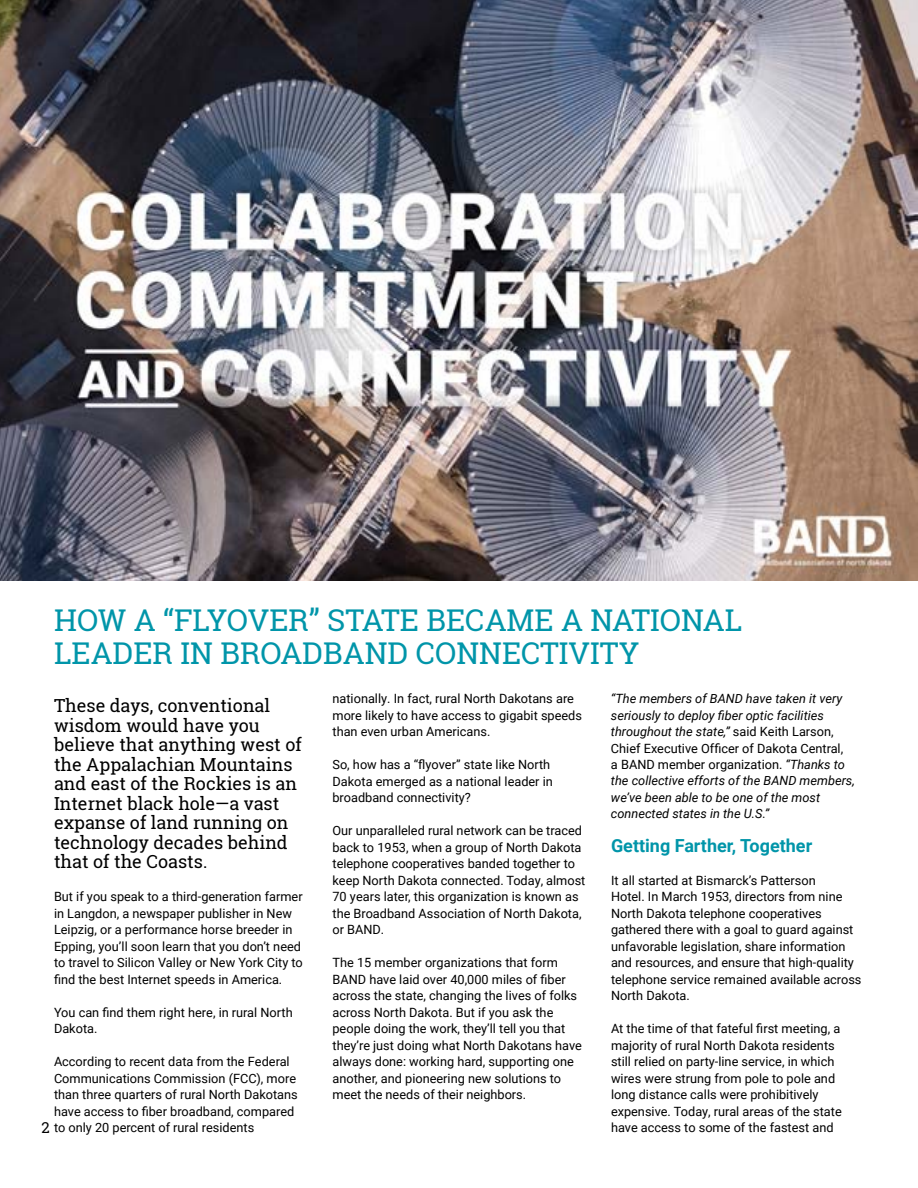
<style>
.page{position:relative;width:918px;height:1188px;background:#fff}
.page>*{position:absolute;margin:0;border:0;box-sizing:border-box;transform-origin:0 0}
.t1{font:30px/33px "Roboto Slab";color:#0095a9}
.t2{font:18px/19.5px "Roboto Slab";color:#000}
.t3{font:700 18px "Roboto";color:#0095a9}
.t4{font:15px "Roboto Slab";color:#000}
.t5{font:12.75px/16.5px "Roboto";color:#000}
.t6{font:italic 12.75px/16.5px "Roboto";color:#000}
.s1{font-style:normal}
</style>
<div class="page">
<img style="left:0;top:0;width:918px;height:580px">
<h1 class="t1" style="left:54px;top:603px;width:690px">HOW A “FLYOVER” STATE BECAME A NATIONAL<br>LEADER IN BROADBAND CONNECTIVITY</h1>
<h2 class="t2" style="left:54px;top:696px;width:249px">These days, conventional wisdom would have you believe that anything west of the Appalachian Mountains and east of the Rockies is an<br>Internet black hole—a vast expanse of land running on technology decades behind that of the Coasts.</h2>
<p class="t5" style="left:54px;top:888px;width:250px">But if you speak to a third-generation farmer in Langdon, a newspaper publisher in New Leipzig, or a performance horse breeder in Epping, you’ll soon learn that you don’t need to travel to Silicon Valley or New York City to find the best Internet speeds in America.</p>
<p class="t5" style="left:54px;top:1004px;width:240px">You can find them right here, in rural North<br>Dakota.</p>
<p class="t5" style="left:54px;top:1053px;width:245px">According to recent data from the Federal Communications Commission (FCC), more than three quarters of rural North Dakotans have access to fiber broadband, compared to only 20 percent of rural residents</p>
<p class="t4" style="left:41px;top:1117px;width:10px">2</p>
<p class="t5" style="left:332px;top:690px;width:251px">nationally. In fact, rural North Dakotans are more likely to have access to gigabit speeds than even urban Americans.</p>
<p class="t5" style="left:332px;top:756px;width:222px">So, how has a “flyover” state like North<br>Dakota emerged as a national leader in broadband connectivity?</p>
<p class="t5" style="left:332px;top:822px;width:254px">Our unparalleled rural network can be traced back to 1953, when a group of North Dakota telephone cooperatives banded together to keep North Dakota connected. Today, almost 70 years later, this organization is known as the Broadband Association of North Dakota, or BAND.</p>
<p class="t5" style="left:332px;top:954px;width:251px">The 15 member organizations that form BAND have laid over 40,000 miles of fiber across the state, changing the lives of folks across North Dakota. But if you ask the people doing the work, they’ll tell you that they’re just doing what North Dakotans have always done: working hard, supporting one another, and pioneering new solutions to meet the needs of their neighbors.</p>
<p class="t6" style="left:611px;top:690px;width:245px">“The members of BAND have taken it very seriously to deploy fiber optic facilities throughout the state,” <span class="s1">said Keith Larson, Chief Executive Officer of Dakota Central,<br>a BAND member organization.</span> “Thanks to the collective efforts of the BAND members, we’ve been able to be one of the most connected states in the U.S.”</p>
<h2 class="t3" style="left:611px;top:833px;width:203px">Getting Farther, Together</h2>
<p class="t5" style="left:611px;top:871px;width:252px">It all started at Bismarck’s Patterson<br>Hotel. In March 1953, directors from nine North Dakota telephone cooperatives gathered there with a goal to guard against unfavorable legislation, share information and resources, and ensure that high-quality telephone service remained available across North Dakota.</p>
<p class="t5" style="left:611px;top:1020px;width:232px">At the time of that fateful first meeting, a majority of rural North Dakota residents still relied on party-line service, in which wires were strung from pole to pole and long distance calls were prohibitively expensive. Today, rural areas of the state have access to some of the fastest and</p>
</div>
